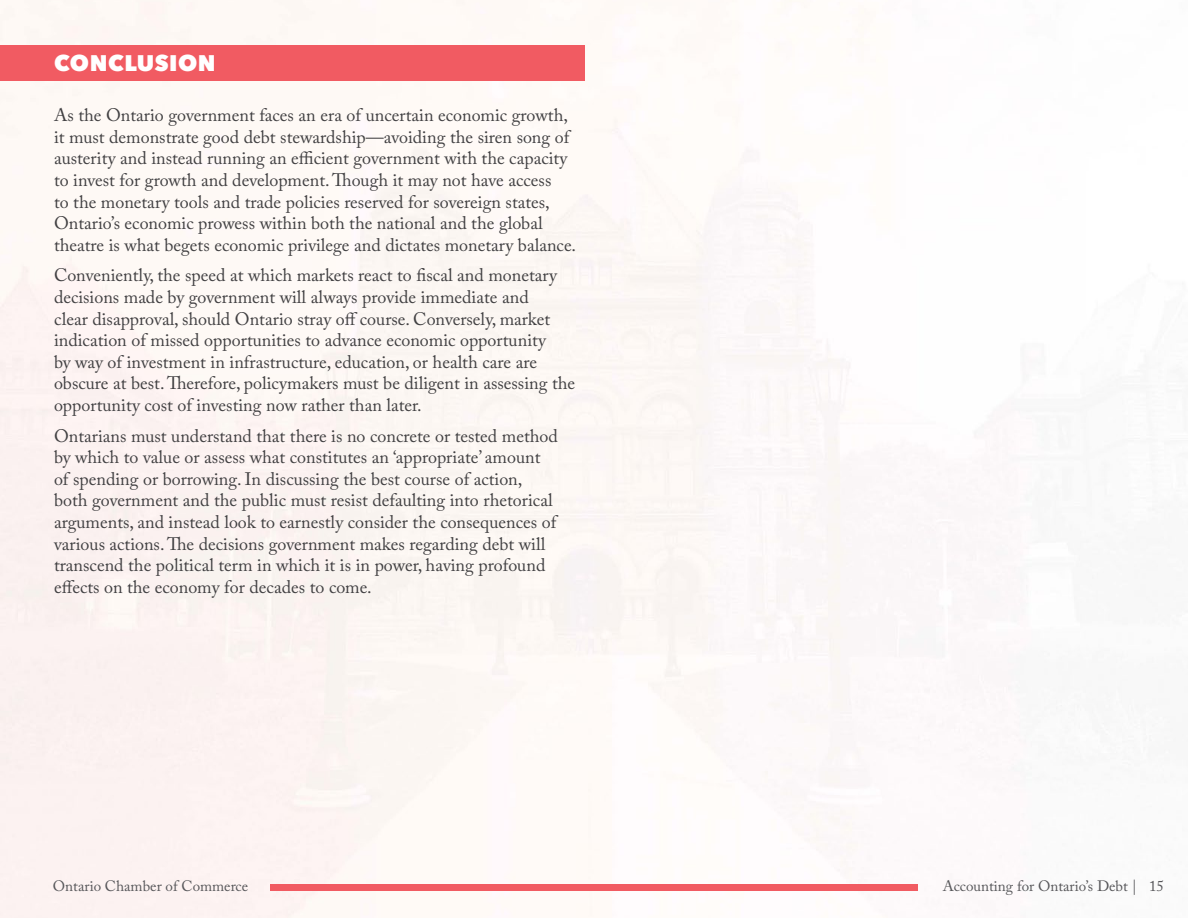
<style>
.page{position:relative;width:1188px;height:918px;background:#fff}
.page>*{position:absolute;margin:0;border:0;box-sizing:border-box;transform-origin:0 0}
.Section_Title{font:800 22.5px "Avenir Next";letter-spacing:.025em;color:#fff}
.Body_Copy{font:18px/21.6px "Adobe Caslon Pro";color:#414042}
.t1{font:15px "Adobe Caslon Pro";color:#565659}
</style>
<div class="page">
<div style="left:0;top:0;width:1154px;height:918px;background:#fdf9f6"></div>
<div style="left:270px;top:885px;width:648px;height:6px;background:#f15b62"></div>
<div style="left:0;top:46px;width:585px;height:35px;background:#f15b62"></div>
<p class="Section_Title" style="left:54px;top:50px;width:163px">CONCLUSION</p>
<p class="Body_Copy" style="left:54px;top:104px;width:524px">As the Ontario government faces an era of uncertain economic growth, it must demonstrate good debt stewardship—avoiding the siren song of austerity and instead running an efficient government with the capacity to invest for growth and development. Though it may not have access<br>to the monetary tools and trade policies reserved for sovereign states, Ontario’s economic prowess within both the national and the global theatre is what begets economic privilege and dictates monetary balance.</p>
<p class="Body_Copy" style="left:54px;top:264px;width:523px">Conveniently, the speed at which markets react to fiscal and monetary decisions made by government will always provide immediate and<br>clear disapproval, should Ontario stray off course. Conversely, market indication of missed opportunities to advance economic opportunity<br>by way of investment in infrastructure, education, or health care are obscure at best. Therefore, policymakers must be diligent in assessing the opportunity cost of investing now rather than later.</p>
<p class="Body_Copy" style="left:54px;top:425px;width:505px">Ontarians must understand that there is no concrete or tested method by which to value or assess what constitutes an ‘appropriate’ amount of spending or borrowing. In discussing the best course of action, both government and the public must resist defaulting into rhetorical arguments, and instead look to earnestly consider the consequences of various actions. The decisions government makes regarding debt will transcend the political term in which it is in power, having profound effects on the economy for decades to come.</p>
<p class="t1" style="left:53px;top:877px;width:197px">Ontario Chamber of Commerce</p>
<p class="t1" style="left:943px;top:877px;width:223px">Accounting for Ontario’s Debt | 15</p>
</div>
